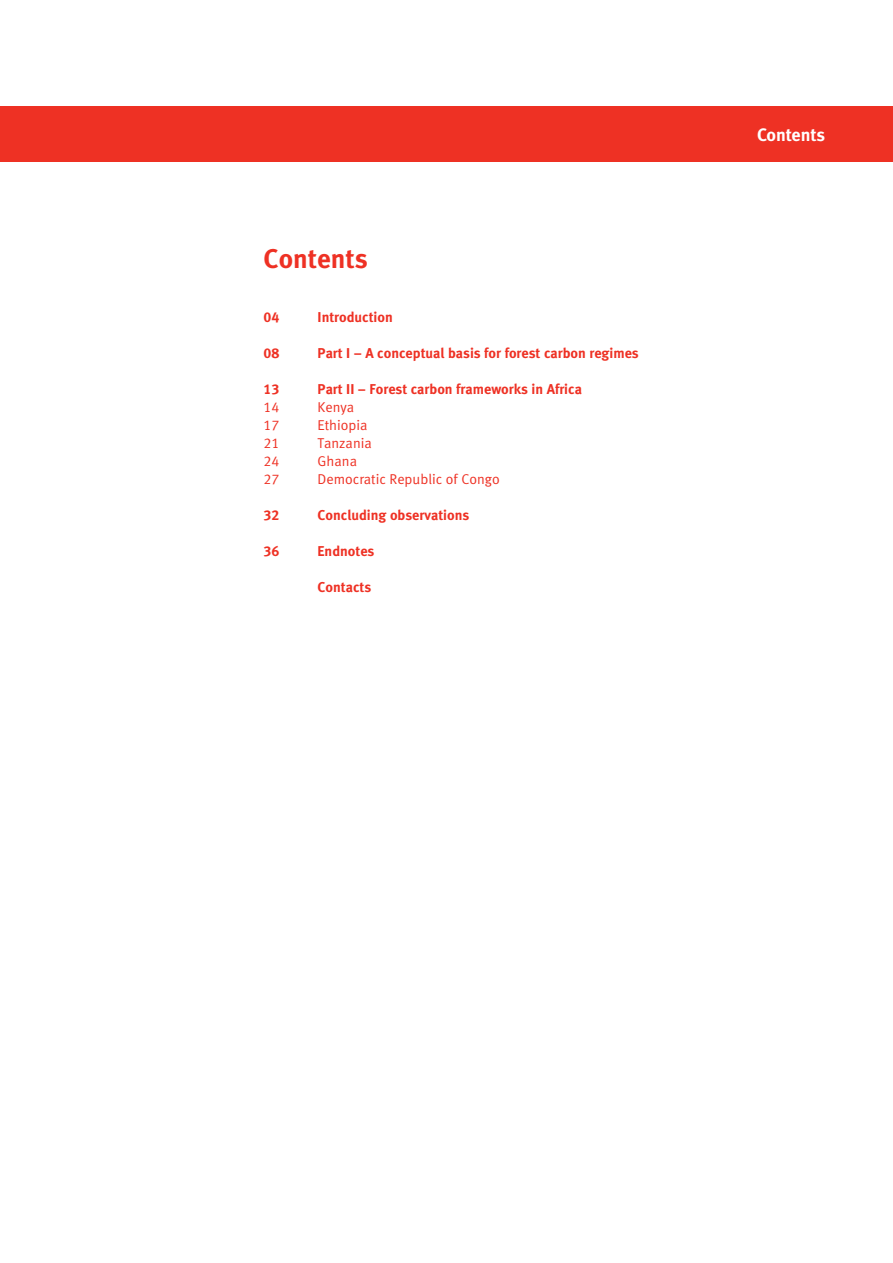
<style>
.page{position:relative;width:893px;height:1263px;background:#fff}
.page>*{position:absolute;margin:0;border:0;box-sizing:border-box;transform-origin:0 0}
.t1{font:27px "Meta Bold LF";color:#ee3124}
.t2{font:18px "Meta Bold LF";color:#fff}
.t3{font:14.25px "Meta Bold LF";color:#ee3124}
.t4{font:14.25px "Meta Normal LF";color:#ee3124}
</style>
<div class="page">
<div style="left:0;top:106px;width:893px;height:56px;background:#ee3124"></div>
<h1 class="t1" style="left:264px;top:242px;width:106px">Contents</h1>
<p class="t3" style="left:264px;top:308px;width:17px">04</p>
<p class="t3" style="left:318px;top:308px;width:77px">Introduction</p>
<p class="t3" style="left:264px;top:344px;width:17px">08</p>
<p class="t3" style="left:318px;top:344px;width:323px">Part I – A conceptual basis for forest carbon regimes</p>
<p class="t3" style="left:264px;top:380px;width:17px">13</p>
<p class="t3" style="left:318px;top:380px;width:266px">Part II – Forest carbon frameworks in Africa</p>
<p class="t4" style="left:264px;top:399px;width:17px">14</p>
<p class="t4" style="left:318px;top:399px;width:38px">Kenya</p>
<p class="t4" style="left:264px;top:417px;width:17px">17</p>
<p class="t4" style="left:318px;top:417px;width:52px">Ethiopia</p>
<p class="t4" style="left:264px;top:435px;width:17px">21</p>
<p class="t4" style="left:318px;top:435px;width:56px">Tanzania</p>
<p class="t4" style="left:264px;top:453px;width:17px">24</p>
<p class="t4" style="left:318px;top:453px;width:41px">Ghana</p>
<p class="t4" style="left:264px;top:471px;width:17px">27</p>
<p class="t4" style="left:318px;top:471px;width:184px">Democratic Republic of Congo</p>
<p class="t3" style="left:264px;top:506px;width:17px">32</p>
<p class="t3" style="left:318px;top:506px;width:153px">Concluding observations</p>
<p class="t3" style="left:264px;top:542px;width:17px">36</p>
<p class="t3" style="left:318px;top:542px;width:58px">Endnotes</p>
<p class="t3" style="left:318px;top:578px;width:55px">Contacts</p>
<p class="t2" style="left:757px;top:124px;width:70px">Contents</p>
</div>
